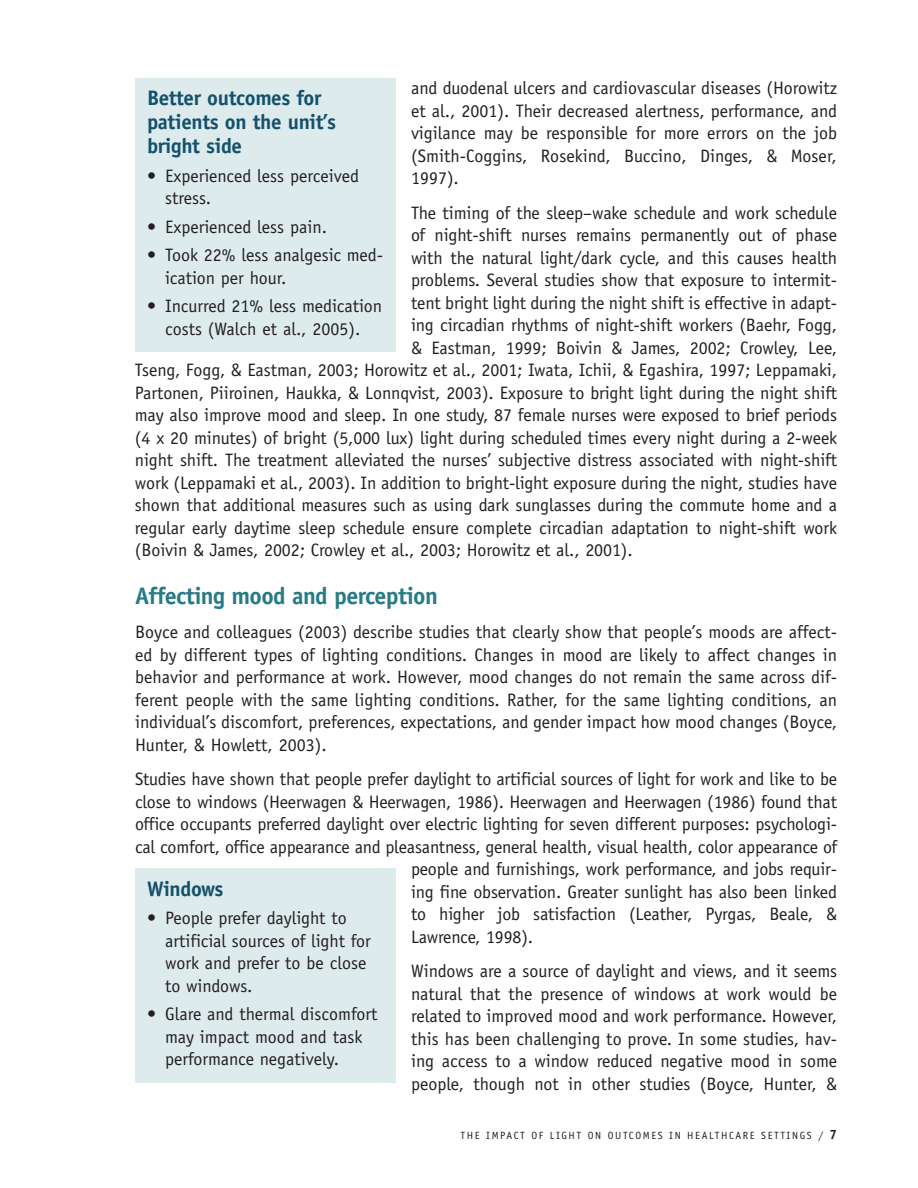
<style>
.page{position:relative;width:918px;height:1188px;background:#fff}
.page>*{position:absolute;margin:0;border:0;box-sizing:border-box;transform-origin:0 0}
.t1{font:700 24px "Officina Sans";letter-spacing:-.03em;color:#267b86}
.t2{font:700 21px/24px "Officina Sans";letter-spacing:-.015em;color:#14516b}
.t3{font:18px/22.5px "Officina Sans";letter-spacing:-.005em;color:#231f20}
.t4{font:10.5px "Officina Sans";letter-spacing:.15em;color:#231f20}
.s1{font-weight:700;font-size:13.5px}
</style>
<div class="page">
<div style="left:135px;top:78px;width:261px;height:273px;background:#deebed"></div>
<div style="left:135px;top:868px;width:261px;height:215px;background:#deebed"></div>
<p class="t3" style="left:411px;top:78px;width:428px;text-align:justify">and duodenal ulcers and cardiovascular diseases (Horowitz et al., 2001). Their decreased alertness, performance, and vigilance may be responsible for more errors on the job (Smith-Coggins, Rosekind, Buccino, Dinges, &amp; Moser, 1997).</p>
<p class="t3" style="left:411px;top:203px;width:428px">The timing of the sleep–wake schedule and work schedule</p>
<p class="t3" style="left:411px;top:225px;width:428px">of night-shift nurses remains permanently out of phase</p>
<p class="t3" style="left:411px;top:248px;width:428px">with the natural light/dark cycle, and this causes health</p>
<p class="t3" style="left:411px;top:270px;width:428px">problems. Several studies show that exposure to intermit-</p>
<p class="t3" style="left:411px;top:293px;width:428px">tent bright light during the night shift is effective in adapt-</p>
<p class="t3" style="left:411px;top:315px;width:428px">ing circadian rhythms of night-shift workers (Baehr, Fogg,</p>
<p class="t3" style="left:411px;top:338px;width:428px">&amp; Eastman, 1999; Boivin &amp; James, 2002; Crowley, Lee,</p>
<p class="t3" style="left:135px;top:360px;width:704px">Tseng, Fogg, &amp; Eastman, 2003; Horowitz et al., 2001; Iwata, Ichii, &amp; Egashira, 1997; Leppamaki,</p>
<p class="t3" style="left:135px;top:383px;width:704px">Partonen, Piiroinen, Haukka, &amp; Lonnqvist, 2003). Exposure to bright light during the night shift</p>
<p class="t3" style="left:135px;top:405px;width:704px">may also improve mood and sleep. In one study, 87 female nurses were exposed to brief periods</p>
<p class="t3" style="left:135px;top:428px;width:704px">(4 x 20 minutes) of bright (5,000 lux) light during scheduled times every night during a 2-week</p>
<p class="t3" style="left:135px;top:450px;width:704px">night shift. The treatment alleviated the nurses’ subjective distress associated with night-shift</p>
<p class="t3" style="left:135px;top:473px;width:704px">work (Leppamaki et al., 2003). In addition to bright-light exposure during the night, studies have</p>
<p class="t3" style="left:135px;top:495px;width:704px">shown that additional measures such as using dark sunglasses during the commute home and a</p>
<p class="t3" style="left:135px;top:518px;width:704px">regular early daytime sleep schedule ensure complete circadian adaptation to night-shift work</p>
<p class="t3" style="left:135px;top:540px;width:499px">(Boivin &amp; James, 2002; Crowley et al., 2003; Horowitz et al., 2001).</p>
<h1 class="t1" style="left:135px;top:587px;width:304px">Affecting mood and perception</h1>
<p class="t3" style="left:135px;top:623px;width:704px;text-align:justify">Boyce and colleagues (2003) describe studies that clearly show that people’s moods are affect&shy;ed by different types of lighting conditions. Changes in mood are likely to affect changes in behavior and performance at work. However, mood changes do not remain the same across dif&shy;ferent people with the same lighting conditions. Rather, for the same lighting conditions, an individual’s discomfort, preferences, expectations, and gender impact how mood changes (Boyce, Hunter, &amp; Howlett, 2003).</p>
<p class="t3" style="left:135px;top:770px;width:704px">Studies have shown that people prefer daylight to artificial sources of light for work and like to be</p>
<p class="t3" style="left:135px;top:792px;width:704px">close to windows (Heerwagen &amp; Heerwagen, 1986). Heerwagen and Heerwagen (1986) found that</p>
<p class="t3" style="left:135px;top:815px;width:704px">office occupants preferred daylight over electric lighting for seven different purposes: psychologi-</p>
<p class="t3" style="left:135px;top:837px;width:704px">cal comfort, office appearance and pleasantness, general health, visual health, color appearance of</p>
<p class="t3" style="left:411px;top:860px;width:428px">people and furnishings, work performance, and jobs requir-</p>
<p class="t3" style="left:411px;top:882px;width:428px">ing fine observation. Greater sunlight has also been linked</p>
<p class="t3" style="left:411px;top:905px;width:428px">to higher job satisfaction (Leather, Pyrgas, Beale, &amp;</p>
<p class="t3" style="left:411px;top:927px;width:124px">Lawrence, 1998).</p>
<p class="t3" style="left:411px;top:962px;width:428px;text-align:justify">Windows are a source of daylight and views, and it seems natural that the presence of windows at work would be related to improved mood and work performance. However, this has been challenging to prove. In some studies, hav&shy;ing access to a window reduced negative mood in some people, though not in other studies (Boyce, Hunter, &amp;</p>
<p class="t4" style="left:461px;top:1132px;width:378px">THE IMPACT OF LIGHT ON OUTCOMES IN HEALTHCARE SETTINGS / <span class="s1">7</span></p>
<p class="t2" style="left:147px;top:88px;width:191px">Better outcomes for patients on the unit’s bright side</p>
<p class="t3" style="left:165px;top:166px;width:196px;text-indent:-18px">• Experienced less perceived stress.</p>
<p class="t3" style="left:147px;top:217px;width:182px">• Experienced less pain.</p>
<p class="t3" style="left:165px;top:245px;width:220px;text-indent:-18px">• Took 22% less analgesic med&shy;ication per hour.</p>
<p class="t3" style="left:147px;top:296px;width:237px;text-align:center">• Incurred 21% less medication costs (Walch et al., 2005).</p>
<p class="t2" style="left:147px;top:878px;width:78px">Windows</p>
<p class="t3" style="left:165px;top:908px;width:207px;text-indent:-18px">• People prefer daylight to artificial sources of light for work and prefer to be close to windows.</p>
<p class="t3" style="left:165px;top:1004px;width:214px;text-indent:-18px">• Glare and thermal discomfort may impact mood and task performance negatively.</p>
</div>
